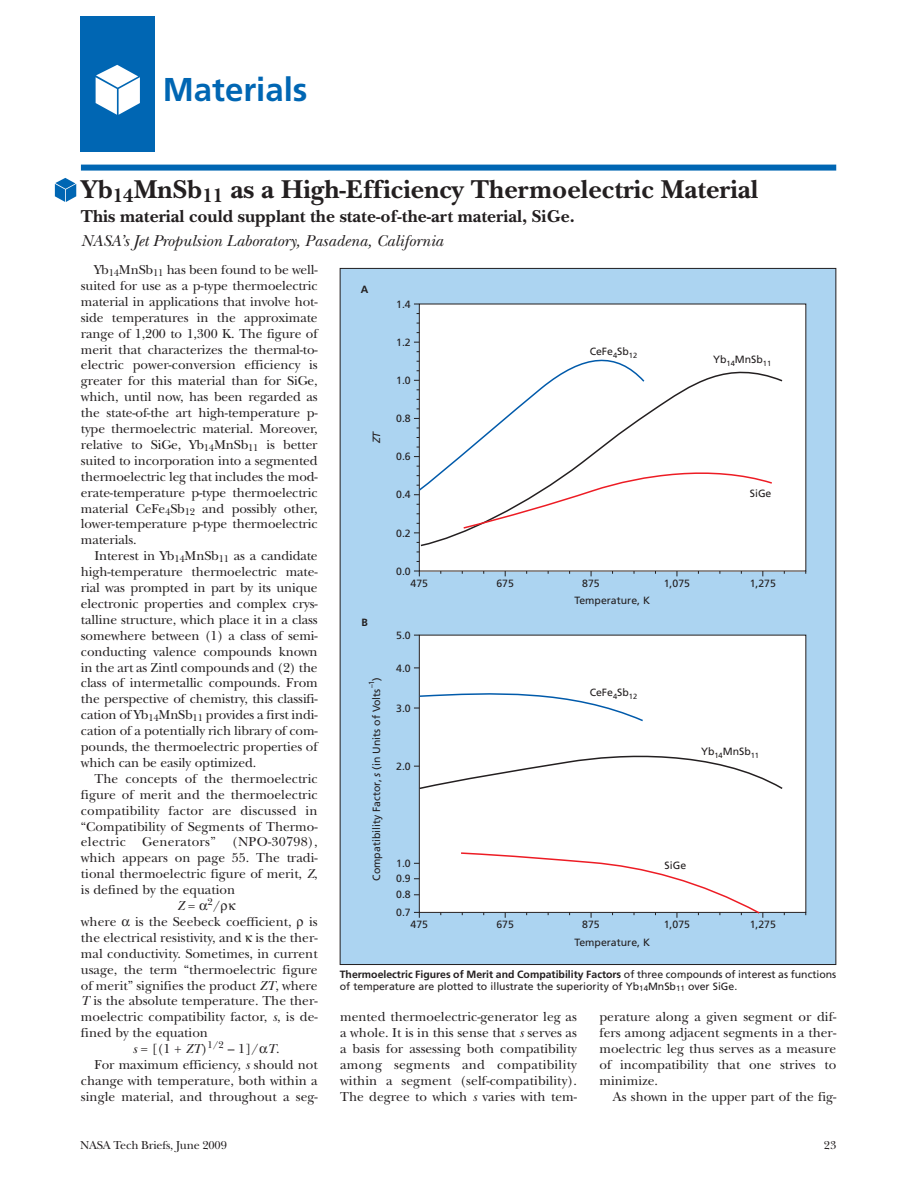
<style>
.page{position:relative;width:918px;height:1188px;background:#fff}
.page>*{position:absolute;margin:0;border:0;box-sizing:border-box;transform-origin:0 0}
.t1{font:700 33px "Frutiger";color:#0066b3}
.t2{font:700 27px "New Baskerville";color:#231f20}
.t3{font:700 18px "New Baskerville";color:#231f20}
.t4{font:italic 16.5px "New Baskerville";color:#231f20}
.t5{font:13.5px/15.9px "New Baskerville";color:#231f20;text-align:justify}
.t6{font:13.5px "New Baskerville";letter-spacing:.02em;color:#231f20}
.t7{font:12px "New Baskerville";letter-spacing:-.015em;color:#231f20}
.t8{font:10.5px/12px "Frutiger";color:#231f20}
.t9{font:italic 10.5px "Frutiger";color:#231f20}
.t10{font:700 10.5px "Frutiger";color:#231f20}
.t11{font:7.5px "Frutiger";color:#231f20}
.s1{font-style:italic}
.s2{font-weight:700}
</style>
<div class="page">
<svg style="left:55px;top:178px;width:21px;height:24px"></svg>
<div style="left:81px;top:165px;width:755px;height:6px;background:#0066b3"></div>
<div style="left:340px;top:268px;width:496px;height:697px;background:#acd4f1"></div>
<div style="left:419px;top:304px;width:387px;height:267px;background:#fff"></div>
<svg style="left:414px;top:571px;width:6px;height:5px"></svg>
<svg style="left:414px;top:351px;width:360px;height:182px"></svg>
<div style="left:419px;top:635px;width:387px;height:277px;background:#fff"></div>
<svg style="left:414px;top:912px;width:6px;height:6px"></svg>
<svg style="left:414px;top:690px;width:229px;height:33px"></svg>
<svg style="left:414px;top:749px;width:369px;height:41px"></svg>
<svg style="left:459px;top:852px;width:304px;height:66px"></svg>
<div style="left:80px;top:16px;width:75px;height:136px;background:#0066b3"></div>
<svg style="left:96px;top:65px;width:44px;height:50px"></svg>
<h1 class="t1" style="left:163px;top:76px;width:146px">Materials</h1>
<h2 class="t2" style="left:81px;top:179px;width:679px">Yb<sub>14</sub>MnSb<sub>11</sub> as a High-Efficiency Thermoelectric Material</h2>
<h3 class="t3" style="left:81px;top:209px;width:495px">This material could supplant the state-of-the-art material, SiGe.</h3>
<p class="t4" style="left:81px;top:235px;width:364px">NASA’s Jet Propulsion Laboratory, Pasadena, California</p>
<p class="t5" style="left:81px;top:263px;width:238px;text-indent:14px">Yb<sub>14</sub>MnSb<sub>11</sub> has been found to be well&shy;suited for use as a p-type thermoelectric material in applications that involve hot&shy;side temperatures in the approximate range of 1,200 to 1,300 K. The figure of merit that characterizes the thermal-to&shy;electric power-conversion efficiency is greater for this material than for SiGe, which, until now, has been regarded as the state-of-the art high-temperature p&shy;type thermoelectric material. Moreover, relative to SiGe, Yb<sub>14</sub>MnSb<sub>11</sub> is better suited to incorporation into a segmented thermoelectric leg that includes the mod&shy;erate-temperature p-type thermoelectric material CeFe<sub>4</sub>Sb<sub>12</sub> and possibly other, lower-temperature p-type thermoelectric materials.</p>
<p class="t5" style="left:81px;top:550px;width:238px;text-indent:13px">Interest in Yb<sub>14</sub>MnSb<sub>11</sub> as a candidate high-temperature thermoelectric mate&shy;rial was prompted in part by its unique electronic properties and complex crys&shy;talline structure, which place it in a class somewhere between (1) a class of semi&shy;conducting valence compounds known in the art as Zintl compounds and (2) the class of intermetallic compounds. From the perspective of chemistry, this classifi&shy;cation of Yb<sub>14</sub>MnSb<sub>11</sub> provides a first indi&shy;cation of a potentially rich library of com&shy;pounds, the thermoelectric properties of which can be easily optimized.</p>
<p class="t5" style="left:94px;top:772px;width:225px">The concepts of the thermoelectric</p>
<p class="t5" style="left:81px;top:788px;width:238px">figure of merit and the thermoelectric</p>
<p class="t5" style="left:81px;top:804px;width:238px">compatibility factor are discussed in</p>
<p class="t5" style="left:81px;top:820px;width:238px">“Compatibility of Segments of Thermo -</p>
<p class="t6" style="left:81px;top:837px;width:238px">electric Generators” (NPO-30798),</p>
<p class="t5" style="left:81px;top:852px;width:238px">which appears on page 55. The tradi-</p>
<p class="t5" style="left:81px;top:868px;width:238px">tional thermoelectric figure of merit, <span class="s1">Z</span>,</p>
<p class="t5" style="left:81px;top:883px;width:156px">is defined by the equation</p>
<p class="t5" style="left:177px;top:899px;width:45px"><span class="s1">Z</span> = <sup>2</sup>/</p>
<p class="t5" style="left:81px;top:915px;width:37px">where</p>
<p class="t5" style="left:135px;top:915px;width:158px">is the Seebeck coefficient,</p>
<p class="t5" style="left:309px;top:915px;width:10px">is</p>
<p class="t5" style="left:81px;top:931px;width:238px">the electrical resistivity, and is the ther-</p>
<p class="t5" style="left:81px;top:947px;width:238px">mal conductivity. Sometimes, in current</p>
<p class="t5" style="left:81px;top:963px;width:238px">usage, the term “thermoelectric figure</p>
<p class="t5" style="left:81px;top:979px;width:238px">of merit” signifies the product <span class="s1">ZT</span>, where</p>
<p class="t5" style="left:81px;top:995px;width:238px"><span class="s1">T</span> is the absolute temperature. The ther-</p>
<p class="t5" style="left:81px;top:1011px;width:238px">moelectric compatibility factor, <span class="s1">s</span>, is de-</p>
<p class="t5" style="left:81px;top:1027px;width:129px">fined by the equation</p>
<p class="t5" style="left:132px;top:1042px;width:149px"><span class="s1">s</span> = [(1 + <span class="s1">ZT</span>)<sup>1/2</sup> – 1]/ <span class="s1">T</span>.</p>
<p class="t5" style="left:94px;top:1058px;width:225px">For maximum efficiency, <span class="s1">s</span> should not</p>
<p class="t5" style="left:81px;top:1074px;width:238px">change with temperature, both within a</p>
<p class="t5" style="left:81px;top:1090px;width:238px">single material, and throughout a seg-</p>
<p class="t10" style="left:361px;top:285px;width:9px">A</p>
<p class="t8" style="left:396px;top:299px;width:16px">1.4</p>
<p class="t8" style="left:396px;top:337px;width:16px">1.2</p>
<p class="t8" style="left:590px;top:346px;width:49px">CeFe<sub>4</sub>Sb<sub>12</sub></p>
<p class="t8" style="left:713px;top:354px;width:60px">Yb<sub>14</sub>MnSb<sub>11</sub></p>
<p class="t8" style="left:396px;top:375px;width:16px">1.0</p>
<p class="t8" style="left:396px;top:413px;width:16px">0.8</p>
<p class="t9" style="left:372px;top:443px;width:14px;rotate:-90deg">ZT</p>
<p class="t8" style="left:396px;top:451px;width:16px">0.6</p>
<p class="t8" style="left:750px;top:488px;width:23px">SiGe</p>
<p class="t8" style="left:396px;top:490px;width:16px">0.4</p>
<p class="t8" style="left:396px;top:528px;width:16px">0.2</p>
<p class="t8" style="left:396px;top:566px;width:16px">0.0</p>
<p class="t8" style="left:411px;top:578px;width:19px">475</p>
<p class="t8" style="left:496px;top:578px;width:19px">675</p>
<p class="t8" style="left:582px;top:578px;width:19px">875</p>
<p class="t8" style="left:664px;top:578px;width:28px">1,075</p>
<p class="t8" style="left:750px;top:578px;width:28px">1,275</p>
<p class="t8" style="left:574px;top:595px;width:77px">Temperature, K</p>
<p class="t10" style="left:361px;top:618px;width:8px">B</p>
<p class="t8" style="left:396px;top:630px;width:16px">5.0</p>
<p class="t8" style="left:396px;top:663px;width:16px">4.0</p>
<p class="t8" style="left:371px;top:681px;width:5px;rotate:-90deg">)</p>
<p class="t11" style="left:369px;top:688px;width:9px;rotate:-90deg">–1</p>
<p class="t8" style="left:590px;top:687px;width:49px">CeFe<sub>4</sub>Sb<sub>12</sub></p>
<p class="t8" style="left:371px;top:881px;width:194px;rotate:-90deg">Compatibility Factor, <span class="s1">s</span> (in Units of Volts</p>
<p class="t8" style="left:396px;top:703px;width:16px">3.0</p>
<p class="t8" style="left:701px;top:746px;width:60px">Yb<sub>14</sub>MnSb<sub>11</sub></p>
<p class="t8" style="left:396px;top:761px;width:16px">2.0</p>
<p class="t8" style="left:396px;top:858px;width:16px">1.0</p>
<p class="t8" style="left:665px;top:860px;width:23px">SiGe</p>
<p class="t8" style="left:396px;top:874px;width:16px">0.9</p>
<p class="t8" style="left:396px;top:890px;width:16px">0.8</p>
<p class="t8" style="left:396px;top:907px;width:16px">0.7</p>
<p class="t8" style="left:411px;top:920px;width:19px">475</p>
<p class="t8" style="left:496px;top:920px;width:19px">675</p>
<p class="t8" style="left:582px;top:920px;width:19px">875</p>
<p class="t8" style="left:664px;top:920px;width:28px">1,075</p>
<p class="t8" style="left:750px;top:920px;width:28px">1,275</p>
<p class="t8" style="left:574px;top:937px;width:77px">Temperature, K</p>
<p class="t8" style="left:340px;top:969px;width:498px"><span class="s2">Thermoelectric Figures of Merit and Compatibility Factors</span> of three compounds of interest as functions of temperature are plotted to illustrate the superiority of Yb<sub>14</sub>MnSb<sub>11</sub> over SiGe.</p>
<p class="t5" style="left:340px;top:1011px;width:238px">mented thermoelectric-generator leg as a whole. It is in this sense that <span class="s1">s</span> serves as a basis for assessing both compatibility among segments and compatibility within a segment (self-compatibility).<br>The degree to which <span class="s1">s</span> varies with tem-</p>
<p class="t5" style="left:599px;top:1011px;width:238px">perature along a given segment or dif&shy;fers among adjacent segments in a ther&shy;moelectric leg thus serves as a measure of incompatibility that one strives to minimize.</p>
<p class="t5" style="left:613px;top:1090px;width:225px">As shown in the upper part of the fig-</p>
<p class="t7" style="left:80px;top:1140px;width:148px">NASA Tech Briefs, June 2009</p>
<p class="t7" style="left:824px;top:1140px;width:14px">23</p>
</div>
